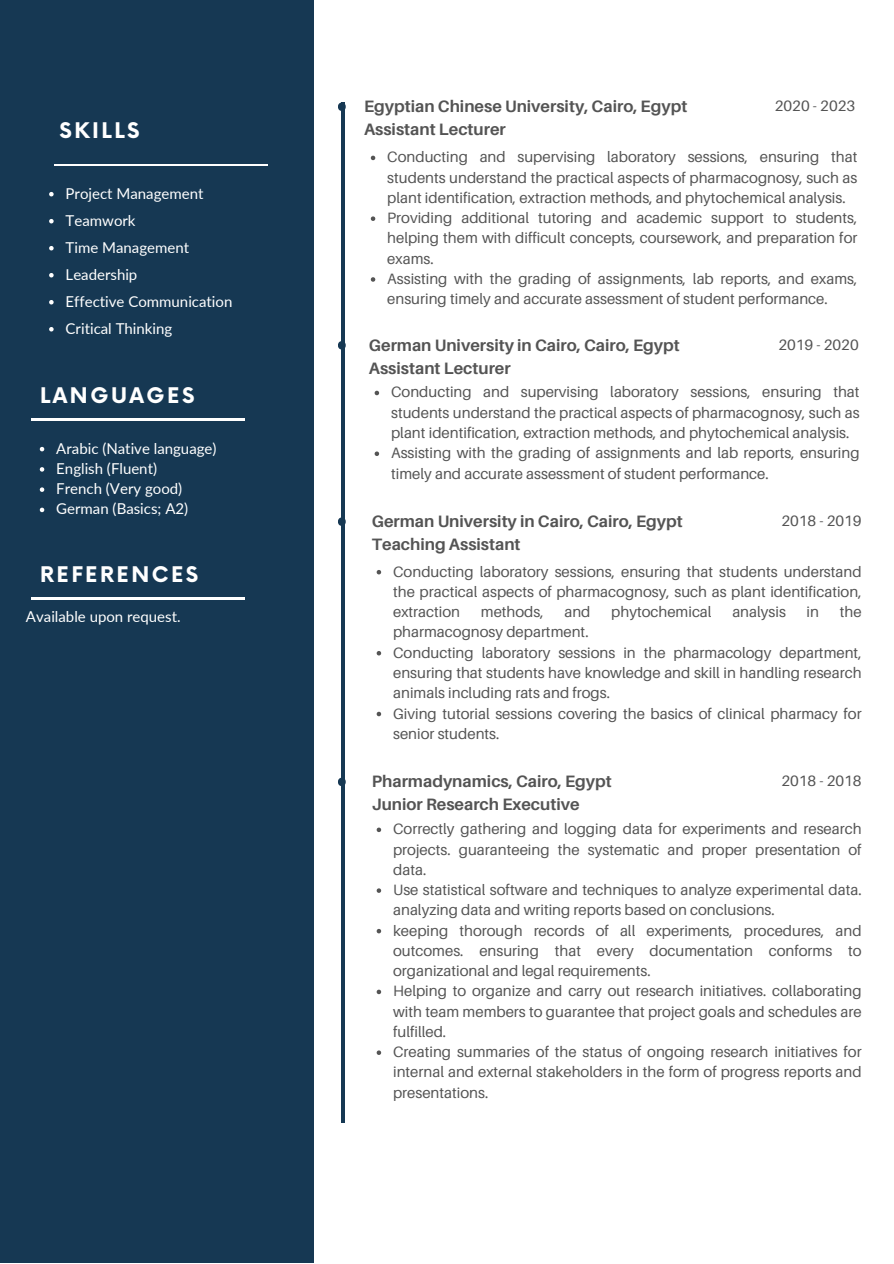
<style>
.page{position:relative;width:894px;height:1264px;background:#fff}
.page>*{position:absolute;margin:0;border:0;box-sizing:border-box;transform-origin:0 0}
.t1{font:700 21px "Now";letter-spacing:.12em;color:#fff}
.t2{font:700 16.5px "Aileron";color:#545454}
.t3{font:15px/20.2px "Aileron";color:#545454;text-align:justify}
.t4{font:15px "Lato";color:#fff}
</style>
<div class="page">
<div style="left:0;top:0;width:314px;height:1263px;background:#163853"></div>
<svg style="left:338px;top:102px;width:7px;height:9px"></svg>
<hr style="left:341px;top:102px;width:3px;height:1020px;background:#163853">
<svg style="left:338px;top:341px;width:7px;height:8px"></svg>
<svg style="left:338px;top:517px;width:7px;height:9px"></svg>
<hr style="left:54px;top:164px;width:214px;height:1px;background:#fff">
<svg style="left:49px;top:192px;width:5px;height:4px"></svg>
<svg style="left:49px;top:219px;width:5px;height:4px"></svg>
<svg style="left:49px;top:246px;width:5px;height:4px"></svg>
<svg style="left:49px;top:273px;width:5px;height:4px"></svg>
<svg style="left:49px;top:300px;width:5px;height:4px"></svg>
<svg style="left:49px;top:327px;width:5px;height:4px"></svg>
<hr style="left:31px;top:419px;width:213px;height:1px;background:#fff">
<svg style="left:40px;top:447px;width:4px;height:4px"></svg>
<svg style="left:40px;top:467px;width:4px;height:4px"></svg>
<svg style="left:40px;top:487px;width:4px;height:5px"></svg>
<svg style="left:40px;top:507px;width:4px;height:5px"></svg>
<svg style="left:370px;top:156px;width:5px;height:4px"></svg>
<svg style="left:370px;top:216px;width:5px;height:5px"></svg>
<svg style="left:370px;top:277px;width:5px;height:5px"></svg>
<svg style="left:374px;top:391px;width:5px;height:4px"></svg>
<svg style="left:374px;top:451px;width:5px;height:5px"></svg>
<svg style="left:376px;top:570px;width:5px;height:4px"></svg>
<svg style="left:376px;top:651px;width:5px;height:4px"></svg>
<svg style="left:376px;top:711px;width:5px;height:5px"></svg>
<svg style="left:338px;top:777px;width:7px;height:9px"></svg>
<svg style="left:376px;top:827px;width:5px;height:5px"></svg>
<svg style="left:376px;top:888px;width:5px;height:4px"></svg>
<svg style="left:376px;top:928px;width:5px;height:5px"></svg>
<svg style="left:376px;top:989px;width:5px;height:5px"></svg>
<svg style="left:376px;top:1050px;width:5px;height:4px"></svg>
<hr style="left:31px;top:597px;width:213px;height:2px;background:#fff">
<h1 class="t1" style="left:59px;top:119px;width:82px">SKILLS</h1>
<p class="t4" style="left:66px;top:184px;width:139px">Project Management</p>
<p class="t4" style="left:66px;top:211px;width:71px">Teamwork</p>
<p class="t4" style="left:66px;top:238px;width:125px">Time Management</p>
<p class="t4" style="left:66px;top:265px;width:73px">Leadership</p>
<p class="t4" style="left:66px;top:292px;width:168px">Effective Communication</p>
<p class="t4" style="left:66px;top:319px;width:108px">Critical Thinking</p>
<h1 class="t1" style="left:40px;top:383px;width:156px">LANGUAGES</h1>
<p class="t4" style="left:56px;top:439px;width:162px">Arabic (Native language)</p>
<p class="t4" style="left:56px;top:459px;width:102px">English (Fluent)</p>
<p class="t4" style="left:56px;top:479px;width:127px">French (Very good)</p>
<p class="t4" style="left:56px;top:499px;width:133px">German (Basics; A2)</p>
<p class="t1" style="left:40px;top:563px;width:160px">REFERENCES</p>
<p class="t4" style="left:26px;top:607px;width:156px">Available upon request.</p>
<h2 class="t2" style="left:364px;top:96px;width:324px">Egyptian Chinese University, Cairo, Egypt</h2>
<p class="t3" style="left:774px;top:96px;width:82px">2020 - 2023</p>
<p class="t2" style="left:364px;top:119px;width:143px">Assistant Lecturer</p>
<p class="t3" style="left:387px;top:147px;width:471px">Conducting and supervising laboratory sessions, ensuring that students understand the practical aspects of pharmacognosy, such as plant identification, extraction methods, and phytochemical analysis.</p>
<h2 class="t3" style="left:387px;top:207px;width:471px">Providing additional tutoring and academic support to students, helping them with difficult concepts, coursework, and preparation for exams.</h2>
<p class="t3" style="left:387px;top:268px;width:471px">Assisting with the grading of assignments, lab reports, and exams, ensuring timely and accurate assessment of student performance.</p>
<p class="t2" style="left:369px;top:335px;width:312px">German University in Cairo, Cairo, Egypt</p>
<h1 class="t3" style="left:778px;top:334px;width:82px">2019 - 2020</h1>
<h2 class="t2" style="left:369px;top:357px;width:143px">Assistant Lecturer</h2>
<p class="t3" style="left:391px;top:382px;width:470px">Conducting and supervising laboratory sessions, ensuring that students understand the practical aspects of pharmacognosy, such as plant identification, extraction methods, and phytochemical analysis.</p>
<p class="t3" style="left:391px;top:442px;width:470px">Assisting with the grading of assignments and lab reports, ensuring timely and accurate assessment of student performance.</p>
<p class="t2" style="left:372px;top:511px;width:312px">German University in Cairo, Cairo, Egypt</p>
<h2 class="t3" style="left:781px;top:510px;width:82px">2018 - 2019</h2>
<h2 class="t2" style="left:372px;top:534px;width:150px">Teaching Assistant</h2>
<p class="t3" style="left:393px;top:561px;width:470px">Conducting laboratory sessions, ensuring that students understand the practical aspects of pharmacognosy, such as plant identification, extraction</p>
<p class="t3" style="left:480px;top:601px;width:64px">methods,</p>
<p class="t3" style="left:564px;top:601px;width:28px">and</p>
<p class="t3" style="left:611px;top:601px;width:102px">phytochemical</p>
<p class="t3" style="left:732px;top:601px;width:55px">analysis</p>
<p class="t3" style="left:806px;top:601px;width:14px">in</p>
<p class="t3" style="left:839px;top:601px;width:23px">the</p>
<p class="t3" style="left:393px;top:621px;width:197px">pharmacognosy department.</p>
<p class="t3" style="left:393px;top:642px;width:470px">Conducting laboratory sessions in the pharmacology department, ensuring that students have knowledge and skill in handling research animals including rats and frogs.</p>
<h2 class="t3" style="left:393px;top:702px;width:470px">Giving tutorial sessions covering the basics of clinical pharmacy for senior students.</h2>
<p class="t2" style="left:372px;top:771px;width:241px">Pharmadynamics, Cairo, Egypt</p>
<p class="t3" style="left:781px;top:770px;width:82px">2018 - 2018</p>
<h2 class="t2" style="left:372px;top:794px;width:209px">Junior Research Executive</h2>
<p class="t3" style="left:393px;top:818px;width:470px">Correctly gathering and logging data for experiments and research projects. guaranteeing the systematic and proper presentation of data.</p>
<h2 class="t3" style="left:393px;top:879px;width:470px">Use statistical software and techniques to analyze experimental data. analyzing data and writing reports based on conclusions.</h2>
<p class="t3" style="left:393px;top:920px;width:470px">keeping thorough records of all experiments, procedures, and outcomes. ensuring that every documentation conforms to organizational and legal requirements.</p>
<p class="t3" style="left:393px;top:980px;width:470px">Helping to organize and carry out research initiatives. collaborating with team members to guarantee that project goals and schedules are fulfilled.</p>
<p class="t3" style="left:393px;top:1041px;width:470px">Creating summaries of the status of ongoing research initiatives for internal and external stakeholders in the form of progress reports and presentations.</p>
</div>
